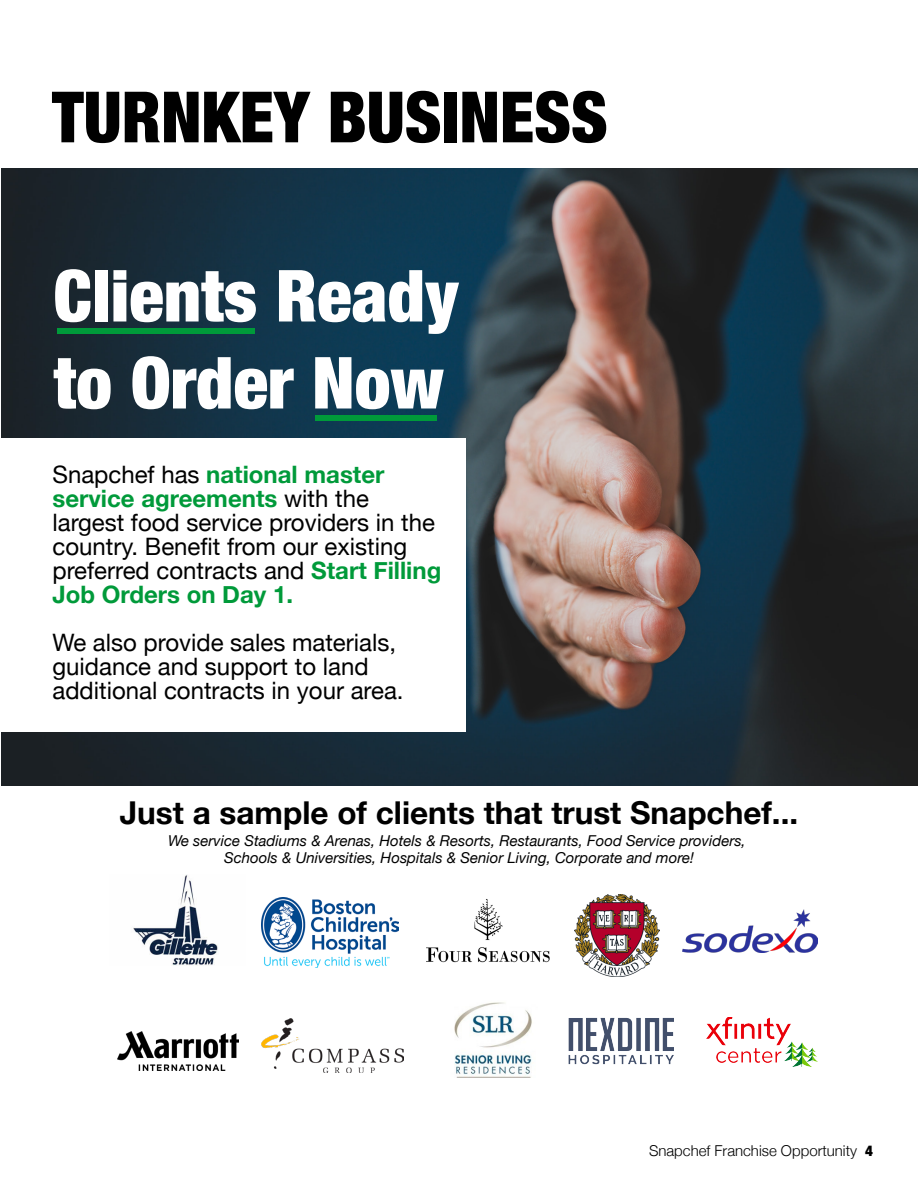
<style>
.page{position:relative;width:918px;height:1188px;background:#fff}
.page>*{position:absolute;margin:0;border:0;box-sizing:border-box;transform-origin:0 0}
.t1{font:900 condensed 71.85px/87px "Helvetica Neue";color:#fff}
.t2{font:900 condensed 70.8px "Helvetica Neue";color:#000}
.t3{font:700 31.5px "Helvetica Neue";color:#000}
.t4{font:24px/24px "Helvetica Neue";color:#000}
.t5{font:italic 15px/16.5px "Helvetica Neue";color:#000;text-align:center}
.t6{font:300 15px "Helvetica Neue";color:#000}
.s1{font-weight:700;color:#009a3a}
.s2{font-weight:900;font-stretch:condensed}
</style>
<div class="page">
<img style="left:2px;top:168px;width:916px;height:617px">
<div style="left:315px;top:416px;width:121px;height:6px;background:#009a3a"></div>
<div style="left:2px;top:438px;width:464px;height:294px;background:#fff"></div>
<div style="left:57px;top:328px;width:198px;height:6px;background:#009a3a"></div>
<img style="left:133px;top:875px;width:85px;height:91px">
<img style="left:261px;top:897px;width:138px;height:71px">
<img style="left:426px;top:899px;width:124px;height:64px">
<img style="left:454px;top:1002px;width:78px;height:75px">
<img style="left:117px;top:1032px;width:121px;height:39px">
<img style="left:574px;top:894px;width:85px;height:82px">
<img style="left:682px;top:909px;width:136px;height:44px">
<img style="left:706px;top:1017px;width:112px;height:50px">
<img style="left:568px;top:1017px;width:106px;height:48px">
<img style="left:261px;top:1019px;width:143px;height:54px">
<h2 class="t2" style="left:52px;top:59px;width:557px">TURNKEY BUSINESS</h2>
<h1 class="t1" style="left:53px;top:248px;width:406px">Clients Ready to Order Now</h1>
<p class="t4" style="left:52px;top:464px;width:390px">Snapchef has <span class="s1">national master service agreements</span> with the largest food service providers in the country. Benefit from our existing preferred contracts and <span class="s1">Start Filling<br>Job Orders on Day 1.</span></p>
<p class="t4" style="left:52px;top:632px;width:353px">We also provide sales materials, guidance and support to land additional contracts in your area.</p>
<h3 class="t3" style="left:120px;top:788px;width:680px">Just a sample of clients that trust Snapchef...</h3>
<p class="t5" style="left:168px;top:834px;width:579px">We service Stadiums &amp; Arenas, Hotels &amp; Resorts, Restaurants, Food Service providers,<br>Schools &amp; Universities, Hospitals &amp; Senior Living, Corporate and more!</p>
<p class="t6" style="left:649px;top:1139px;width:225px">Snapchef Franchise Opportunity <span class="s2">4</span></p>
</div>
